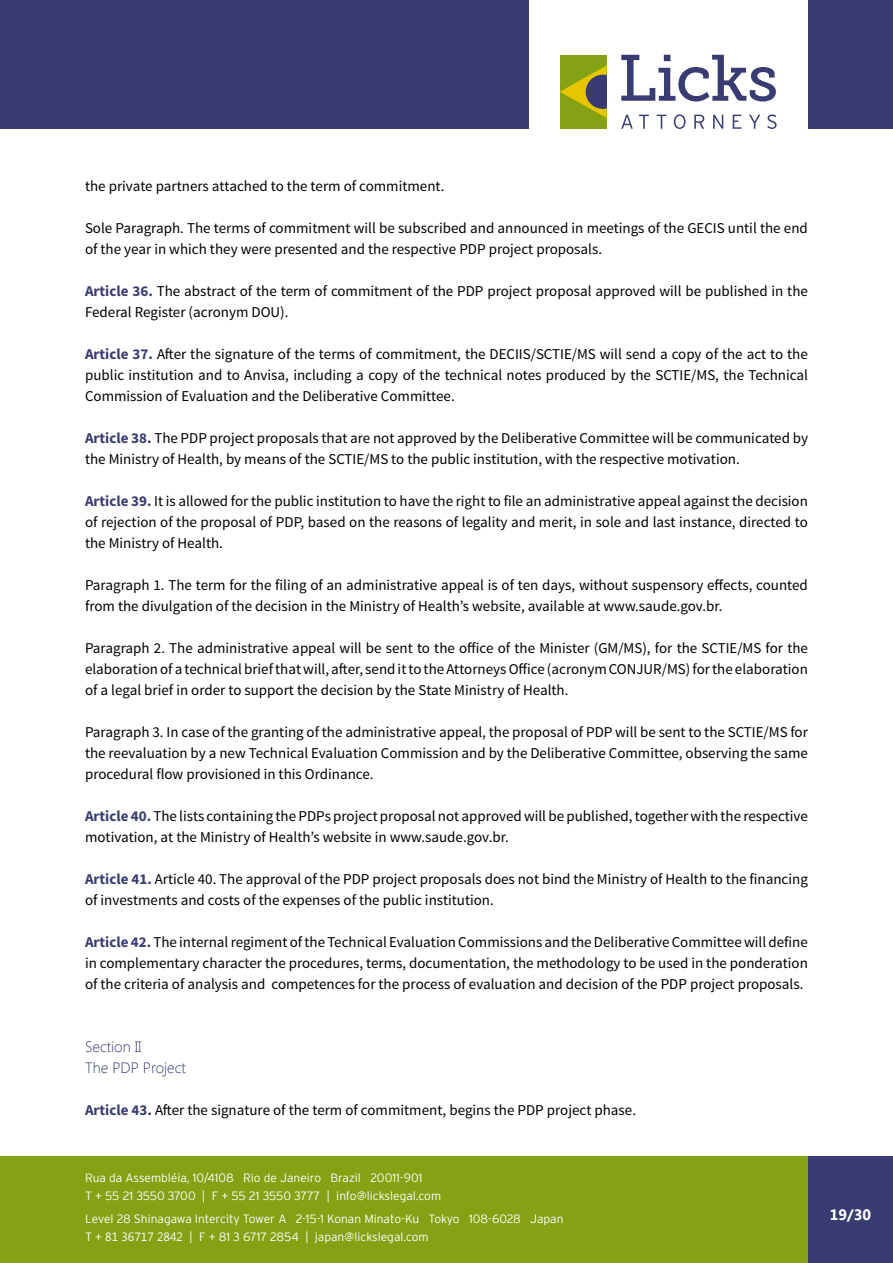
<style>
.page{position:relative;width:893px;height:1263px;background:#fff}
.page>*{position:absolute;margin:0;border:0;box-sizing:border-box;transform-origin:0 0}
.t1{font:15px/21px "Source Sans Pro";color:#000}
.t2{font:300 15px/21px "Segoe UI";color:#383c72}
.t3{font:700 15px "Segoe UI";color:#fff}
.t4{font:300 12px/18px "Interstate";color:#fff}
.s1{font-weight:700;color:#383c72}
.s2{font-family:"Segoe UI";font-weight:400}
</style>
<div class="page">
<div style="left:0;top:1156px;width:893px;height:107px;background:#84a214"></div>
<div style="left:808px;top:1156px;width:85px;height:107px;background:#383c72"></div>
<svg style="left:621px;top:115px;width:12px;height:14px"></svg>
<svg style="left:639px;top:115px;width:10px;height:14px"></svg>
<svg style="left:657px;top:115px;width:9px;height:14px"></svg>
<svg style="left:674px;top:114px;width:11px;height:15px"></svg>
<svg style="left:694px;top:115px;width:10px;height:14px"></svg>
<svg style="left:713px;top:115px;width:10px;height:14px"></svg>
<svg style="left:733px;top:115px;width:8px;height:14px"></svg>
<svg style="left:749px;top:115px;width:11px;height:14px"></svg>
<svg style="left:767px;top:114px;width:10px;height:15px"></svg>
<svg style="left:621px;top:55px;width:155px;height:47px"></svg>
<div style="left:560px;top:55px;width:47px;height:74px;background:#84a214"></div>
<svg style="left:560px;top:65px;width:47px;height:53px"></svg>
<div style="left:0;top:0;width:528px;height:129px;background:#383c72"></div>
<div style="left:808px;top:0;width:85px;height:129px;background:#383c72"></div>
<p class="t1" style="left:85px;top:176px;width:361px">the private partners attached to the term of commitment.</p>
<p class="t1" style="left:85px;top:218px;width:724px">Sole Paragraph. The terms of commitment will be subscribed and announced in meetings of the GECIS until the end of the year in which they were presented and the respective PDP project proposals.</p>
<p class="t1" style="left:85px;top:281px;width:724px"><span class="s1">Article 36.</span> The abstract of the term of commitment of the PDP project proposal approved will be published in the<br>Federal Register (acronym DOU).</p>
<p class="t1" style="left:85px;top:344px;width:724px;text-align:justify"><span class="s1">Article 37.</span> After the signature of the terms of commitment, the DECIIS/SCTIE/MS will send a copy of the act to the public institution and to Anvisa, including a copy of the technical notes produced by the SCTIE/MS, the Technical Commission of Evaluation and the Deliberative Committee.</p>
<p class="t1" style="left:85px;top:428px;width:724px"><span class="s1">Article 38.</span> The PDP project proposals that are not approved by the Deliberative Committee will be communicated by the Ministry of Health, by means of the SCTIE/MS to the public institution, with the respective motivation.</p>
<p class="t1" style="left:85px;top:491px;width:724px;text-align:justify"><span class="s1">Article 39.</span> It is allowed for the public institution to have the right to file an administrative appeal against the decision of rejection of the proposal of PDP, based on the reasons of legality and merit, in sole and last instance, directed to the Ministry of Health.</p>
<p class="t1" style="left:85px;top:575px;width:724px">Paragraph 1. The term for the filing of an administrative appeal is of ten days, without suspensory effects, counted from the divulgation of the decision in the Ministry of Health’s website, available at www.saude.gov.br.</p>
<p class="t1" style="left:85px;top:638px;width:724px;text-align:justify">Paragraph 2. The administrative appeal will be sent to the office of the Minister (GM/MS), for the SCTIE/MS for the elaboration of a technical brief that will, after, send it to the Attorneys Office (acronym CONJUR/MS) for the elaboration of a legal brief in order to support the decision by the State Ministry of Health.</p>
<p class="t1" style="left:85px;top:722px;width:724px;text-align:justify">Paragraph 3. In case of the granting of the administrative appeal, the proposal of PDP will be sent to the SCTIE/MS for the reevaluation by a new Technical Evaluation Commission and by the Deliberative Committee, observing the same procedural flow provisioned in this Ordinance.</p>
<p class="t1" style="left:85px;top:806px;width:724px"><span class="s1">Article 40.</span> The lists containing the PDPs project proposal not approved will be published, together with the respective motivation, at the Ministry of Health’s website in www.saude.gov.br.</p>
<p class="t1" style="left:85px;top:869px;width:724px"><span class="s1">Article 41.</span> Article 40. The approval of the PDP project proposals does not bind the Ministry of Health to the financing of investments and costs of the expenses of the public institution.</p>
<p class="t1" style="left:85px;top:932px;width:724px;text-align:justify"><span class="s1">Article 42.</span> The internal regiment of the Technical Evaluation Commissions and the Deliberative Committee will define in complementary character the procedures, terms, documentation, the methodology to be used in the ponderation of the criteria of analysis and competences for the process of evaluation and decision of the PDP project proposals.</p>
<p class="t2" style="left:85px;top:1036px;width:102px">Section II<br>The PDP Project</p>
<p class="t1" style="left:85px;top:1100px;width:552px"><span class="s1">Article 43.</span> After the signature of the term of commitment, begins the PDP project phase.</p>
<p class="t4" style="left:85px;top:1168px;width:358px">Rua da Assembléia, 10/4108 Rio de Janeiro Brazil 20011-901<br>T + 55 21 3550 3700 | F + 55 21 3550 3777 | info@lickslegal.com</p>
<p class="t4" style="left:85px;top:1210px;width:480px">Level 28 Shinagawa Intercity Tower A 2-15-1 Konan Minato-Ku Tokyo 108-6028 Japan<br>T + <span class="s2">81 36717 2842</span> | F + 81 3 6717 2854 | japan@lickslegal.com</p>
<p class="t3" style="left:830px;top:1204px;width:43px">19/30</p>
</div>
